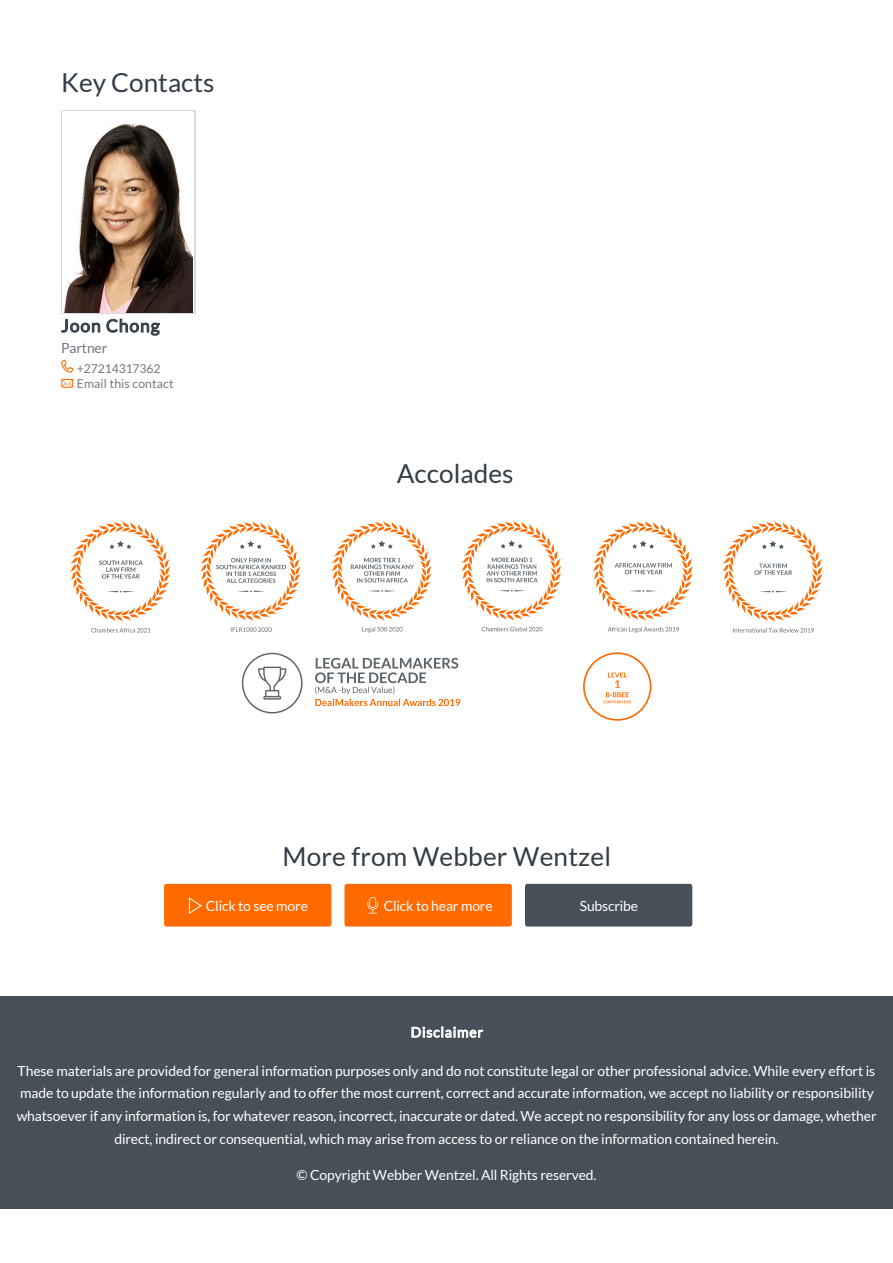
<style>
.page{position:relative;width:893px;height:1263px;background:#fff}
.page>*{position:absolute;margin:0;border:0;box-sizing:border-box;transform-origin:0 0}
.t1{font:26.1px "f 1 jx 0 vg 6 ux 5 cvl 29 n 8 qh 9 b 5 bclo";letter-spacing:.005em;color:#333d47}
.t2{font:17.4px "fo 44 xha 9 hk dyx 30 c 9 w 1 qohdvvk";letter-spacing:.055em;color:#333d47}
.t3{font:13.95px/22.6px "f 1 jp 13 p 4 mfs dpg 24 hm 3 lim 0 i 5 jn";letter-spacing:-.01em;color:#fff;text-align:center}
.t4{font:13.95px "f 1 b 3 oauk 17 dk fia 1817 beda 2 k 9 t 4";letter-spacing:.055em;color:#fff}
.t5{font:13.95px "f 1 jp 13 p 4 mfs dpg 24 hm 3 lim 0 i 5 jn";letter-spacing:-.01em;color:#70777f}
.t6{font:12.15px/14.9px "f 1 satrk 0 19 u 3 e 8 o b 2 kc 26 fsfem 2";letter-spacing:.01em;color:#70777f}
</style>
<div class="page">
<div style="left:0;top:996px;width:893px;height:213px;background:#474f59"></div>
<svg style="left:61px;top:360px;width:12px;height:13px"></svg>
<svg style="left:61px;top:379px;width:12px;height:9px"></svg>
<svg style="left:722px;top:521px;width:101px;height:111px"></svg>
<svg style="left:593px;top:521px;width:100px;height:111px"></svg>
<svg style="left:331px;top:521px;width:101px;height:111px"></svg>
<svg style="left:70px;top:521px;width:100px;height:111px"></svg>
<svg style="left:200px;top:521px;width:101px;height:111px"></svg>
<svg style="left:461px;top:521px;width:101px;height:110px"></svg>
<svg style="left:242px;top:653px;width:61px;height:60px"></svg>
<svg style="left:315px;top:658px;width:145px;height:48px"></svg>
<svg style="left:583px;top:652px;width:68px;height:69px"></svg>
<div style="left:164px;top:884px;width:167px;height:42px;background:#ff6a00;border-radius:3px"></div>
<svg style="left:188px;top:897px;width:14px;height:17px"></svg>
<div style="left:344px;top:884px;width:168px;height:42px;background:#ff6a00;border-radius:3px"></div>
<svg style="left:367px;top:897px;width:11px;height:17px"></svg>
<div style="left:525px;top:884px;width:167px;height:42px;background:#474f59;border-radius:3px"></div>
<hr style="left:61px;top:110px;width:134px;height:2px;background:#d7d8da">
<hr style="left:61px;top:312px;width:134px;height:2px;background:#d7d8da">
<hr style="left:61px;top:110px;width:2px;height:204px;background:#d7d8da">
<hr style="left:194px;top:110px;width:1px;height:204px;background:#d7d8da">
<img style="left:64px;top:123px;width:129px;height:189px">
<h1 class="t1" style="left:61px;top:68px;width:155px">Key Contacts</h1>
<p class="t2" style="left:61px;top:316px;width:100px">Joon Chong</p>
<p class="t5" style="left:61px;top:340px;width:48px">Partner</p>
<p class="t6" style="left:77px;top:361px;width:98px">+27214317362<br>Email this contact</p>
<h1 class="t1" style="left:397px;top:459px;width:118px">Accolades</h1>
<h1 class="t1" style="left:283px;top:842px;width:330px">More from Webber Wentzel</h1>
<p class="t3" style="left:206px;top:894px;width:104px">Click to see more</p>
<p class="t3" style="left:384px;top:894px;width:111px">Click to hear more</p>
<p class="t3" style="left:580px;top:894px;width:60px">Subscribe</p>
<p class="t4" style="left:411px;top:1024px;width:74px">Disclaimer</p>
<p class="t3" style="left:17px;top:1059px;width:861px">These materials are provided for general information purposes only and do not constitute legal or other professional advice. While every effort is made to update the information regularly and to offer the most current, correct and accurate information, we accept no liability or responsibility whatsoever if any information is, for whatever reason, incorrect, inaccurate or dated. We accept no responsibility for any loss or damage, whether direct, indirect or consequential, which may arise from access to or reliance on the information contained herein.</p>
<p class="t3" style="left:297px;top:1164px;width:301px">© Copyright Webber Wentzel. All Rights reserved.</p>
</div>
